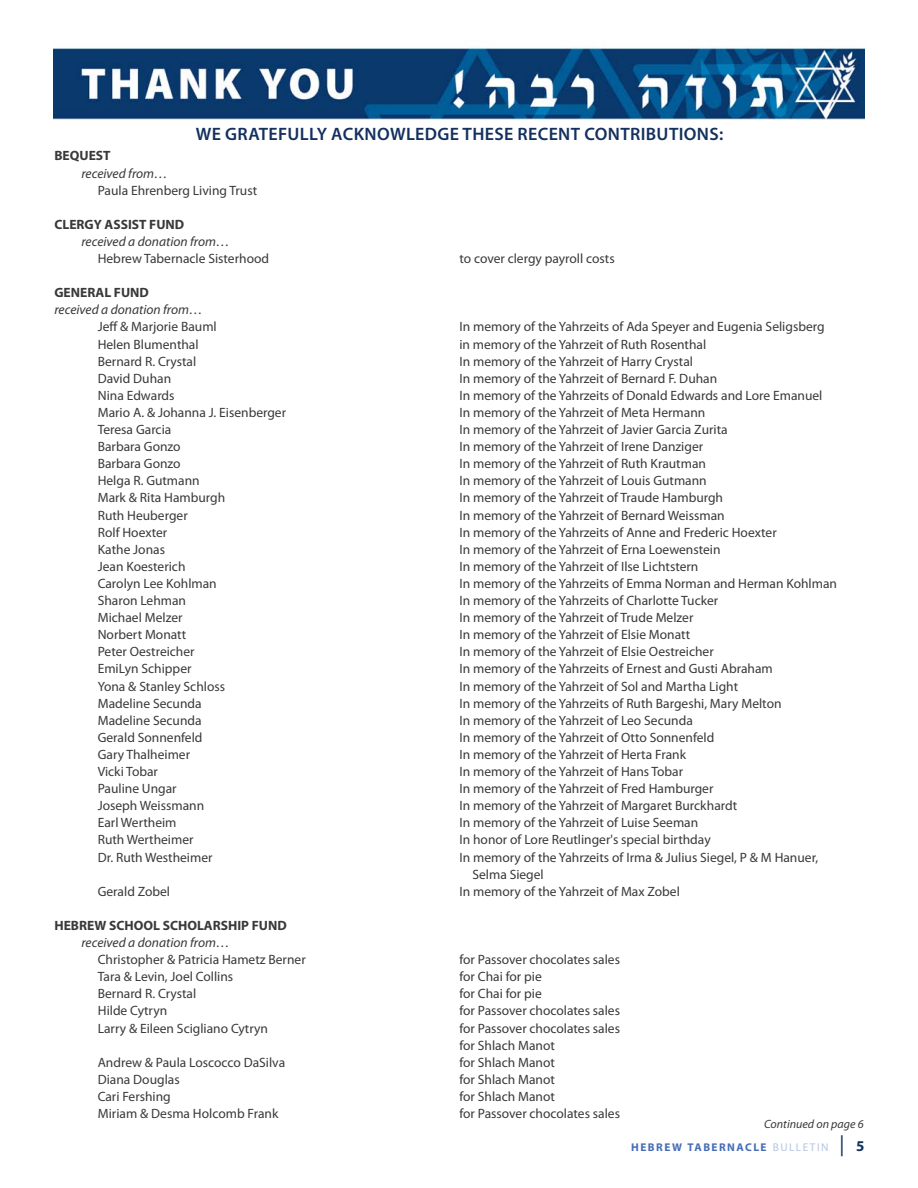
<style>
.page{position:relative;width:918px;height:1188px;background:#fff}
.page>*{position:absolute;margin:0;border:0;box-sizing:border-box;transform-origin:0 0}
.t1{font:600 18px "Myriad Pro";letter-spacing:.02em;color:#13305e}
.t2{font:13.5px/17.1px "Myriad Pro";color:#39383a}
.t3{font:italic 13.5px "Myriad Pro";color:#39383a}
.t4{font:700 13.5px "Myriad Pro";color:#39383a}
.t5{font:italic 12px "Myriad Pro";color:#39383a}
.t6{font:700 11.25px "Myriad Pro";letter-spacing:.135em;color:#466db7}
.s1{font-weight:400;color:#b5c5e2}
.s2{font-weight:400;font-size:21px;color:#13305e}
.s3{font-size:15px;color:#13305e}
</style>
<div class="page">
<img style="left:54px;top:47px;width:810px;height:72px">
<h1 class="t1" style="left:196px;top:127px;width:529px">WE GRATEFULLY ACKNOWLEDGE THESE RECENT CONTRIBUTIONS:</h1>
<p class="t4" style="left:54px;top:151px;width:58px">BEQUEST</p>
<p class="t3" style="left:81px;top:168px;width:88px">received from…</p>
<p class="t2" style="left:98px;top:183px;width:161px">Paula ehrenberg living Trust</p>
<p class="t4" style="left:54px;top:219px;width:131px">CLERGY ASSIST FUND</p>
<p class="t3" style="left:81px;top:236px;width:150px">received a donation from…</p>
<p class="t2" style="left:98px;top:251px;width:173px">Hebrew Tabernacle Sisterhood</p>
<p class="t2" style="left:459px;top:251px;width:157px">to cover clergy payroll costs</p>
<p class="t4" style="left:54px;top:288px;width:96px">GENERAL FUND</p>
<p class="t3" style="left:54px;top:305px;width:150px">received a donation from…</p>
<p class="t2" style="left:98px;top:319px;width:121px">Jeff &amp; Marjorie Bauml</p>
<p class="t2" style="left:459px;top:319px;width:367px">In memory of the yahrzeits of ada Speyer and eugenia Seligsberg</p>
<p class="t2" style="left:98px;top:337px;width:102px">Helen Blumenthal</p>
<p class="t2" style="left:459px;top:337px;width:248px">in memory of the yahrzeit of Ruth Rosenthal</p>
<p class="t2" style="left:98px;top:354px;width:100px">Bernard R. Crystal</p>
<p class="t2" style="left:459px;top:354px;width:235px">In memory of the yahrzeit of Harry Crystal</p>
<p class="t2" style="left:98px;top:371px;width:75px">David Duhan</p>
<p class="t2" style="left:459px;top:371px;width:259px">In memory of the yahrzeit of Bernard F. Duhan</p>
<p class="t2" style="left:98px;top:388px;width:78px">nina edwards</p>
<p class="t2" style="left:459px;top:388px;width:365px">In memory of the yahrzeits of Donald edwards and lore emanuel</p>
<p class="t2" style="left:98px;top:405px;width:190px">Mario a. &amp; Johanna J. eisenberger</p>
<p class="t2" style="left:459px;top:405px;width:247px">In memory of the yahrzeit of Meta Hermann</p>
<p class="t2" style="left:98px;top:422px;width:75px">Teresa Garcia</p>
<p class="t2" style="left:459px;top:422px;width:270px">In memory of the yahrzeit of Javier Garcia Zurita</p>
<p class="t2" style="left:98px;top:439px;width:84px">Barbara Gonzo</p>
<p class="t2" style="left:459px;top:439px;width:245px">In memory of the yahrzeit of Irene Danziger</p>
<p class="t2" style="left:98px;top:456px;width:84px">Barbara Gonzo</p>
<p class="t2" style="left:459px;top:456px;width:248px">In memory of the yahrzeit of Ruth Krautman</p>
<p class="t2" style="left:98px;top:473px;width:103px">Helga R. Gutmann</p>
<p class="t2" style="left:459px;top:473px;width:249px">In memory of the yahrzeit of louis Gutmann</p>
<p class="t2" style="left:98px;top:490px;width:129px">Mark &amp; Rita Hamburgh</p>
<p class="t2" style="left:459px;top:490px;width:265px">In memory of the yahrzeit of Traude Hamburgh</p>
<p class="t2" style="left:98px;top:508px;width:92px">Ruth Heuberger</p>
<p class="t2" style="left:459px;top:508px;width:267px">In memory of the yahrzeit of Bernard Weissman</p>
<p class="t2" style="left:98px;top:525px;width:71px">Rolf Hoexter</p>
<p class="t2" style="left:459px;top:525px;width:319px">In memory of the yahrzeits of anne and Frederic Hoexter</p>
<p class="t2" style="left:98px;top:542px;width:69px">Kathe Jonas</p>
<p class="t2" style="left:459px;top:542px;width:263px">In memory of the yahrzeit of erna loewenstein</p>
<p class="t2" style="left:98px;top:559px;width:89px">Jean Koesterich</p>
<p class="t2" style="left:459px;top:559px;width:241px">In memory of the yahrzeit of Ilse lichtstern</p>
<p class="t2" style="left:98px;top:576px;width:121px">Carolyn lee Kohlman</p>
<p class="t2" style="left:459px;top:576px;width:379px">In memory of the yahrzeits of emma norman and Herman Kohlman</p>
<p class="t2" style="left:98px;top:593px;width:90px">Sharon lehman</p>
<p class="t2" style="left:459px;top:593px;width:260px">In memory of the yahrzeits of Charlotte Tucker</p>
<p class="t2" style="left:98px;top:610px;width:86px">Michael Melzer</p>
<p class="t2" style="left:459px;top:610px;width:235px">In memory of the yahrzeit of Trude Melzer</p>
<p class="t2" style="left:98px;top:627px;width:90px">norbert Monatt</p>
<p class="t2" style="left:459px;top:627px;width:232px">In memory of the yahrzeit of elsie Monatt</p>
<p class="t2" style="left:98px;top:644px;width:98px">Peter oestreicher</p>
<p class="t2" style="left:459px;top:644px;width:256px">In memory of the yahrzeit of elsie oestreicher</p>
<p class="t2" style="left:98px;top:661px;width:95px">emilyn Schipper</p>
<p class="t2" style="left:459px;top:661px;width:315px">In memory of the yahrzeits of ernest and Gusti abraham</p>
<p class="t2" style="left:98px;top:679px;width:129px">yona &amp; Stanley Schloss</p>
<p class="t2" style="left:459px;top:679px;width:280px">In memory of the yahrzeit of Sol and Martha light</p>
<p class="t2" style="left:98px;top:696px;width:105px">Madeline Secunda</p>
<p class="t2" style="left:459px;top:696px;width:324px">In memory of the yahrzeits of Ruth Bargeshi, Mary Melton</p>
<p class="t2" style="left:98px;top:713px;width:105px">Madeline Secunda</p>
<p class="t2" style="left:459px;top:713px;width:235px">In memory of the yahrzeit of leo Secunda</p>
<p class="t2" style="left:98px;top:730px;width:106px">Gerald Sonnenfeld</p>
<p class="t2" style="left:459px;top:730px;width:256px">In memory of the yahrzeit of otto Sonnenfeld</p>
<p class="t2" style="left:98px;top:747px;width:94px">Gary Thalheimer</p>
<p class="t2" style="left:459px;top:747px;width:228px">In memory of the yahrzeit of Herta Frank</p>
<p class="t2" style="left:98px;top:764px;width:62px">Vicki Tobar</p>
<p class="t2" style="left:459px;top:764px;width:225px">In memory of the yahrzeit of Hans Tobar</p>
<p class="t2" style="left:98px;top:781px;width:80px">Pauline ungar</p>
<p class="t2" style="left:459px;top:781px;width:256px">In memory of the yahrzeit of Fred Hamburger</p>
<p class="t2" style="left:98px;top:798px;width:108px">Joseph Weissmann</p>
<p class="t2" style="left:459px;top:798px;width:279px">In memory of the yahrzeit of Margaret Burckhardt</p>
<p class="t2" style="left:98px;top:815px;width:80px">earl Wertheim</p>
<p class="t2" style="left:459px;top:815px;width:240px">In memory of the yahrzeit of luise Seeman</p>
<p class="t2" style="left:98px;top:832px;width:97px">Ruth Wertheimer</p>
<p class="t2" style="left:459px;top:832px;width:253px">In honor of lore Reutlinger's special birthday</p>
<p class="t2" style="left:98px;top:850px;width:116px">Dr. Ruth Westheimer</p>
<p class="t2" style="left:472px;top:850px;width:347px;text-indent:-13px">In memory of the yahrzeits of Irma &amp; Julius Siegel, P &amp; M Hanuer,<br>Selma Siegel</p>
<p class="t2" style="left:98px;top:884px;width:74px">Gerald Zobel</p>
<p class="t2" style="left:459px;top:884px;width:222px">In memory of the yahrzeit of Max Zobel</p>
<p class="t4" style="left:54px;top:920px;width:234px">HEBREW SCHOOL SCHOLARSHIP FUND</p>
<p class="t3" style="left:81px;top:937px;width:150px">received a donation from…</p>
<p class="t2" style="left:98px;top:952px;width:210px">Christopher &amp; Patricia Hametz Berner</p>
<p class="t2" style="left:459px;top:952px;width:162px">for Passover chocolates sales</p>
<p class="t2" style="left:98px;top:969px;width:137px">Tara &amp; levin, Joel Collins</p>
<p class="t2" style="left:459px;top:969px;width:84px">for Chai for pie</p>
<p class="t2" style="left:98px;top:986px;width:100px">Bernard R. Crystal</p>
<p class="t2" style="left:459px;top:986px;width:84px">for Chai for pie</p>
<p class="t2" style="left:98px;top:1003px;width:71px">Hilde Cytryn</p>
<p class="t2" style="left:459px;top:1003px;width:162px">for Passover chocolates sales</p>
<p class="t2" style="left:98px;top:1021px;width:172px">larry &amp; eileen Scigliano Cytryn</p>
<p class="t2" style="left:459px;top:1021px;width:162px">for Passover chocolates sales for Shlach Manot</p>
<p class="t2" style="left:98px;top:1055px;width:189px">andrew &amp; Paula loscocco DaSilva</p>
<p class="t2" style="left:459px;top:1055px;width:97px">for Shlach Manot</p>
<p class="t2" style="left:98px;top:1072px;width:83px">Diana Douglas</p>
<p class="t2" style="left:459px;top:1072px;width:97px">for Shlach Manot</p>
<p class="t2" style="left:98px;top:1089px;width:75px">Cari Fershing</p>
<p class="t2" style="left:459px;top:1089px;width:97px">for Shlach Manot</p>
<p class="t2" style="left:98px;top:1106px;width:182px">Miriam &amp; Desma Holcomb Frank</p>
<p class="t2" style="left:459px;top:1106px;width:162px">for Passover chocolates sales</p>
<p class="t5" style="left:764px;top:1119px;width:101px">Continued on page 6</p>
<p class="t6" style="left:631px;top:1143px;width:235px">HEBREW TABERNACLE <span class="s1">BulleTIn</span> <span class="s2">|</span> <span class="s3">5</span></p>
</div>
